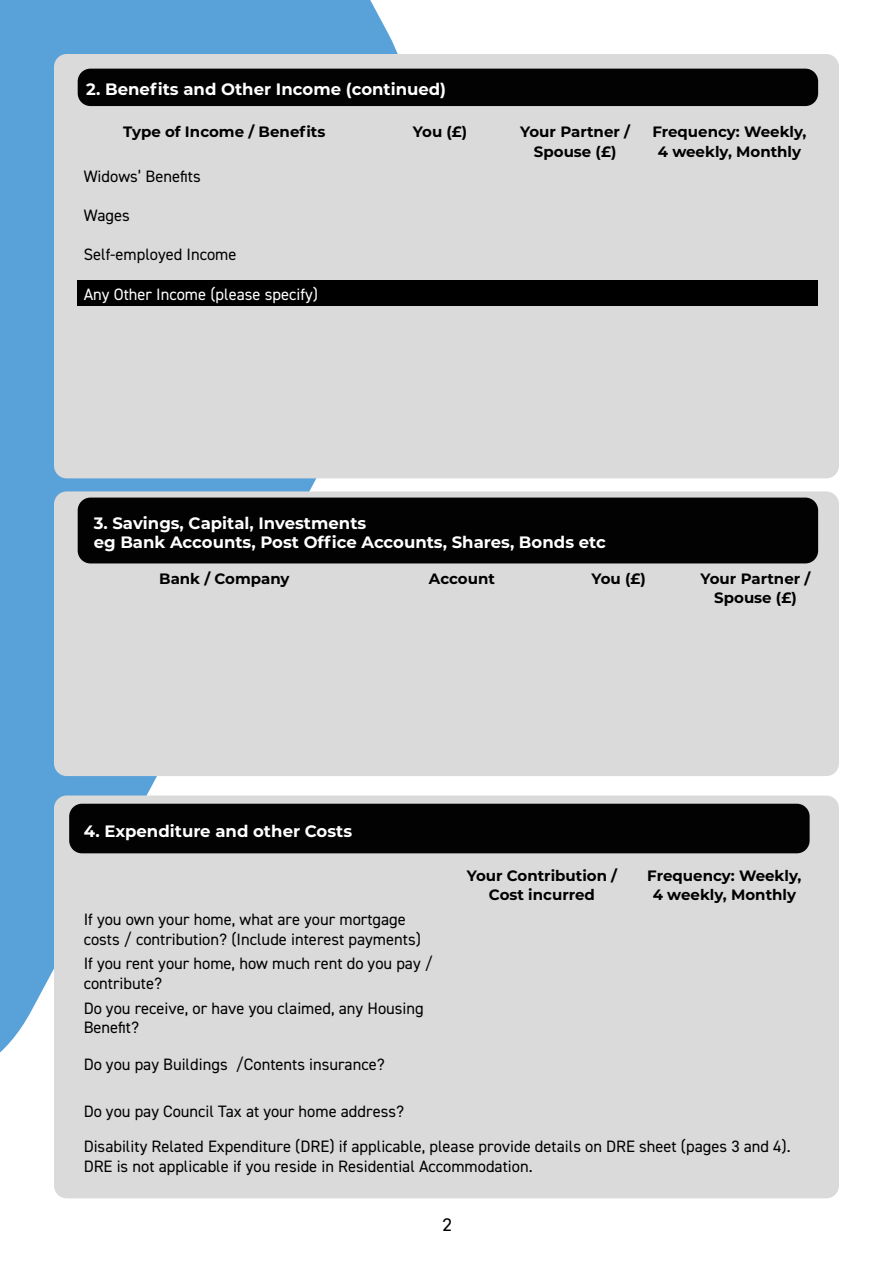
<style>
.page{position:relative;width:893px;height:1263px;background:#fff}
.page>*{position:absolute;margin:0;border:0;box-sizing:border-box;transform-origin:0 0}
.t1{font:18px "Caros";color:#000}
.Paragraph_Style_2{font:16.5px/19.5px "DIN2014";color:#000}
.t2{font:700 16.5px/19.5px "Montserrat";color:#fff}
.t3{font:16.5px "DIN2014";color:#fff}
.t4{font:700 15px/19.5px "Montserrat";color:#000;text-align:center}
</style>
<div class="page">
<svg style="left:0;top:0;width:434px;height:1053px;fill:#59a2d9"></svg>
<div style="left:54px;top:54px;width:785px;height:424px;background:#dadada;border-radius:13px"></div>
<div style="left:78px;top:69px;width:740px;height:37px;background:#020203;border-radius:13px"></div>
<div style="left:78px;top:281px;width:740px;height:25px;background:#000"></div>
<div style="left:54px;top:491px;width:785px;height:285px;background:#dadada;border-radius:13px"></div>
<div style="left:78px;top:498px;width:740px;height:65px;background:#020203;border-radius:13px"></div>
<div style="left:54px;top:795px;width:785px;height:403px;background:#dadada;border-radius:13px"></div>
<div style="left:69px;top:804px;width:741px;height:49px;background:#020203;border-radius:13px"></div>
<p class="t2" style="left:86px;top:79px;width:361px">2. Benefits and Other Income (continued)</p>
<p class="t4" style="left:123px;top:122px;width:204px">Type of Income / Benefits</p>
<p class="t4" style="left:413px;top:122px;width:56px">You (£)</p>
<p class="t4" style="left:520px;top:122px;width:111px">Your Partner /<br>Spouse (£)</p>
<p class="t4" style="left:652px;top:122px;width:156px">Frequency: Weekly,<br>4 weekly, Monthly</p>
<p class="Paragraph_Style_2" style="left:84px;top:166px;width:119px">Widows’ Benefits</p>
<p class="Paragraph_Style_2" style="left:84px;top:205px;width:48px">Wages</p>
<p class="Paragraph_Style_2" style="left:84px;top:245px;width:154px">Self-employed Income</p>
<p class="t3" style="left:84px;top:284px;width:236px">Any Other Income (please specify)</p>
<p class="t2" style="left:94px;top:512px;width:514px">3. Savings, Capital, Investments<br>eg Bank Accounts, Post Office Accounts, Shares, Bonds etc</p>
<p class="t4" style="left:159px;top:568px;width:132px">Bank / Company</p>
<p class="t4" style="left:429px;top:568px;width:67px">Account</p>
<p class="t4" style="left:591px;top:568px;width:56px">You (£)</p>
<p class="t4" style="left:701px;top:568px;width:111px">Your Partner /<br>Spouse (£)</p>
<p class="t2" style="left:84px;top:820px;width:270px">4. Expenditure and other Costs</p>
<p class="t4" style="left:467px;top:865px;width:152px">Your Contribution /<br>Cost incurred</p>
<p class="t4" style="left:647px;top:865px;width:156px">Frequency: Weekly,<br>4 weekly, Monthly</p>
<p class="Paragraph_Style_2" style="left:84px;top:909px;width:339px">If you own your home, what are your mortgage costs / contribution? (Include interest payments)</p>
<p class="Paragraph_Style_2" style="left:84px;top:954px;width:351px">If you rent your home, how much rent do you pay / contribute?</p>
<p class="Paragraph_Style_2" style="left:84px;top:998px;width:342px">Do you receive, or have you claimed, any Housing<br>Benefit?</p>
<p class="Paragraph_Style_2" style="left:84px;top:1054px;width:303px">Do you pay Buildings /Contents insurance?</p>
<p class="Paragraph_Style_2" style="left:84px;top:1101px;width:322px">Do you pay Council Tax at your home address?</p>
<p class="Paragraph_Style_2" style="left:84px;top:1136px;width:708px">Disability Related Expenditure (DRE) if applicable, please provide details on DRE sheet (pages 3 and 4).<br>DRE is not applicable if you reside in Residential Accommodation.</p>
<p class="t1" style="left:442px;top:1213px;width:12px">2</p>
</div>
